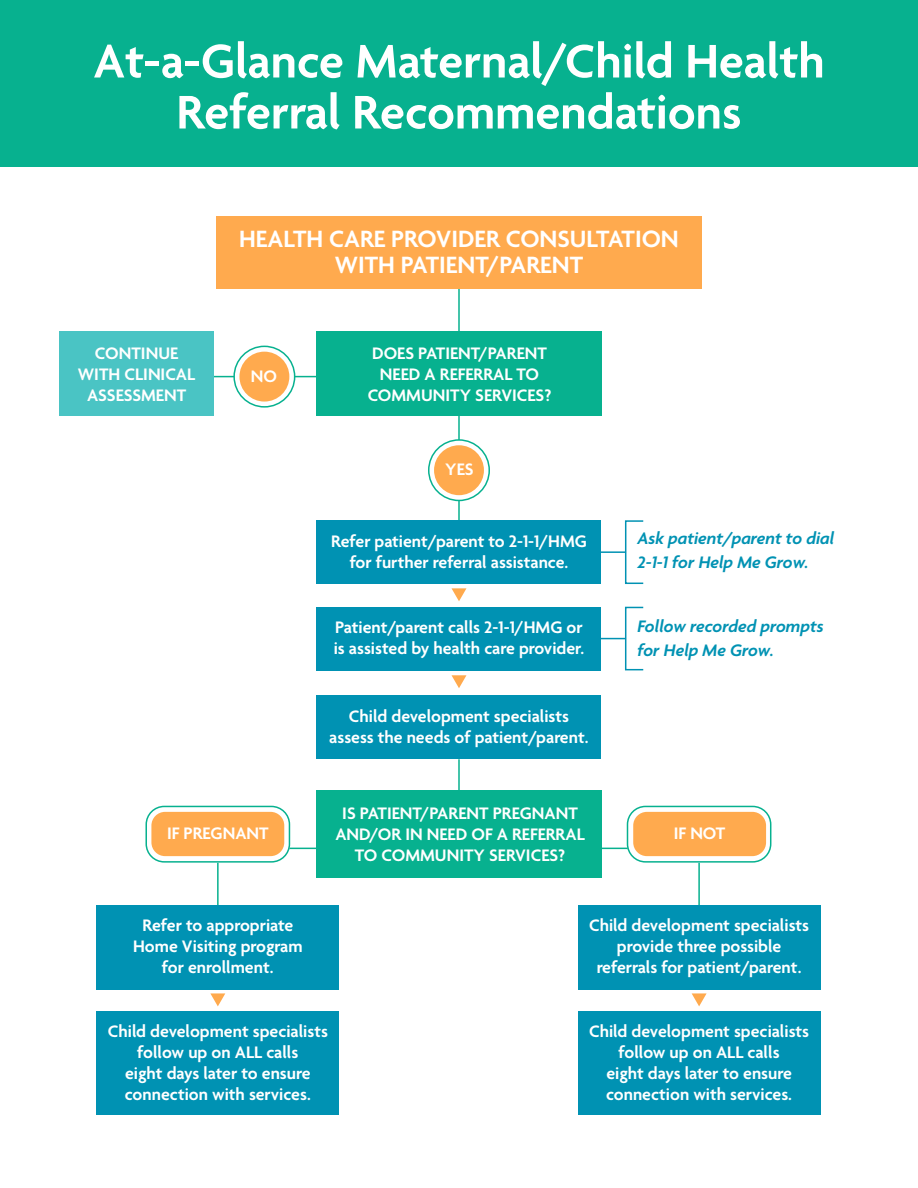
<style>
.page{position:relative;width:918px;height:1188px;background:#fff}
.page>*{position:absolute;margin:0;border:0;box-sizing:border-box;transform-origin:0 0}
.t1{font:600 51px/51px "Agenda";color:#fff;text-align:center}
.t2{font:600 25.5px/25.5px "Agenda";color:#fff;text-align:center}
.t3{font:600 18px/21px "Agenda";color:#fff;text-align:center}
.t4{font:italic 600 18px/24px "Agenda";color:#0092b3}
</style>
<div class="page">
<hr style="left:458px;top:286px;width:2px;height:56px;background:#07b18f">
<div style="left:0;top:0;width:918px;height:166px;background:#07b18f"></div>
<hr style="left:217px;top:863px;width:2px;height:47px;background:#07b18f">
<hr style="left:698px;top:863px;width:2px;height:47px;background:#07b18f">
<hr style="left:203px;top:376px;width:126px;height:1px;background:#07b18f">
<svg style="left:234px;top:346px;width:61px;height:61px"></svg>
<div style="left:233px;top:346px;width:62px;height:62px;border:2px solid #07b18f;border-radius:50%"></div>
<div style="left:239px;top:352px;width:50px;height:50px;background:#ffaa4e;border-radius:50%"></div>
<hr style="left:458px;top:405px;width:2px;height:127px;background:#07b18f">
<hr style="left:458px;top:759px;width:2px;height:51px;background:#07b18f">
<svg style="left:429px;top:440px;width:60px;height:60px"></svg>
<div style="left:428px;top:439px;width:62px;height:62px;border:2px solid #07b18f;border-radius:50%"></div>
<div style="left:434px;top:445px;width:50px;height:50px;background:#ffaa4e;border-radius:50%"></div>
<div style="left:97px;top:1012px;width:242px;height:103px;background:#0092b3"></div>
<div style="left:316px;top:332px;width:286px;height:84px;background:#07b18f"></div>
<div style="left:316px;top:790px;width:286px;height:88px;background:#07b18f"></div>
<div style="left:317px;top:520px;width:284px;height:64px;background:#0092b3"></div>
<div style="left:317px;top:607px;width:284px;height:64px;background:#0092b3"></div>
<div style="left:317px;top:696px;width:284px;height:63px;background:#0092b3"></div>
<div style="left:59px;top:332px;width:155px;height:84px;background:#4ac4c4"></div>
<div style="left:216px;top:216px;width:486px;height:72px;background:#ffaa4e"></div>
<div style="left:578px;top:905px;width:242px;height:84px;background:#0092b3"></div>
<div style="left:97px;top:905px;width:242px;height:84px;background:#0092b3"></div>
<div style="left:578px;top:1012px;width:242px;height:103px;background:#0092b3"></div>
<svg style="left:146px;top:806px;width:143px;height:56px"></svg>
<div style="left:145px;top:806px;width:145px;height:57px;border:2px solid #07b18f;border-radius:18px"></div>
<div style="left:151px;top:812px;width:133px;height:44px;background:#ffaa4e;border-radius:14px"></div>
<svg style="left:628px;top:806px;width:143px;height:56px"></svg>
<div style="left:627px;top:806px;width:144px;height:57px;border:2px solid #07b18f;border-radius:18px"></div>
<div style="left:633px;top:812px;width:133px;height:44px;background:#ffaa4e;border-radius:14px"></div>
<hr style="left:599px;top:551px;width:27px;height:2px;background:#0092b3">
<svg style="left:601px;top:638px;width:24px;height:1px"></svg>
<div style="left:625px;top:520px;width:19px;height:64px;border:2px solid #0092b3"></div>
<div style="left:625px;top:607px;width:19px;height:63px;border:2px solid #0092b3"></div>
<svg style="left:452px;top:588px;width:14px;height:13px"></svg>
<svg style="left:452px;top:675px;width:14px;height:13px"></svg>
<svg style="left:210px;top:993px;width:15px;height:13px"></svg>
<svg style="left:692px;top:993px;width:15px;height:13px"></svg>
<svg style="left:289px;top:848px;width:27px;height:1px"></svg>
<svg style="left:602px;top:848px;width:26px;height:1px"></svg>
<h1 class="t1" style="left:93px;top:39px;width:733px">At-a-Glance Maternal/Child Health<br>Referral Recommendations</h1>
<p class="t3" style="left:78px;top:344px;width:119px">CONTINUE<br>WITH CLINICAL<br>ASSESSMENT</p>
<h2 class="t2" style="left:239px;top:228px;width:441px">HEALTH CARE PROVIDER CONSULTATION<br>WITH PATIENT/PARENT</h2>
<p class="t3" style="left:251px;top:367px;width:28px">NO</p>
<p class="t3" style="left:368px;top:344px;width:185px">DOES PATIENT/PARENT<br>NEED A REFERRAL TO<br>COMMUNITY SERVICES?</p>
<p class="t3" style="left:445px;top:460px;width:30px">YES</p>
<p class="t3" style="left:331px;top:531px;width:257px">Refer patient/parent to 2-1-1/HMG for further referral assistance.</p>
<p class="t4" style="left:637px;top:527px;width:198px">Ask patient/parent to dial<br>2-1-1 for Help Me Grow.</p>
<p class="t3" style="left:334px;top:618px;width:252px;text-align:left">Patient/parent calls 2-1-1/HMG or is assisted by health care provider.</p>
<p class="t3" style="left:329px;top:707px;width:261px">Child development specialists assess the needs of patient/parent.</p>
<p class="t4" style="left:637px;top:615px;width:188px">Follow recorded prompts for Help Me Grow.</p>
<p class="t3" style="left:335px;top:804px;width:251px">IS PATIENT/PARENT PREGNANT<br>AND/OR IN NEED OF A REFERRAL<br>TO COMMUNITY SERVICES?</p>
<p class="t3" style="left:167px;top:824px;width:103px">IF PREGNANT</p>
<p class="t3" style="left:674px;top:824px;width:53px">IF NOT</p>
<p class="t3" style="left:133px;top:916px;width:171px">Refer to appropriate<br>Home Visiting program for enrollment.</p>
<p class="t3" style="left:108px;top:1021px;width:222px">Child development specialists follow up on ALL calls<br>eight days later to ensure connection with services.</p>
<p class="t3" style="left:589px;top:916px;width:222px">Child development specialists provide three possible referrals for patient/parent.</p>
<p class="t3" style="left:589px;top:1021px;width:222px">Child development specialists follow up on ALL calls<br>eight days later to ensure connection with services.</p>
</div>
